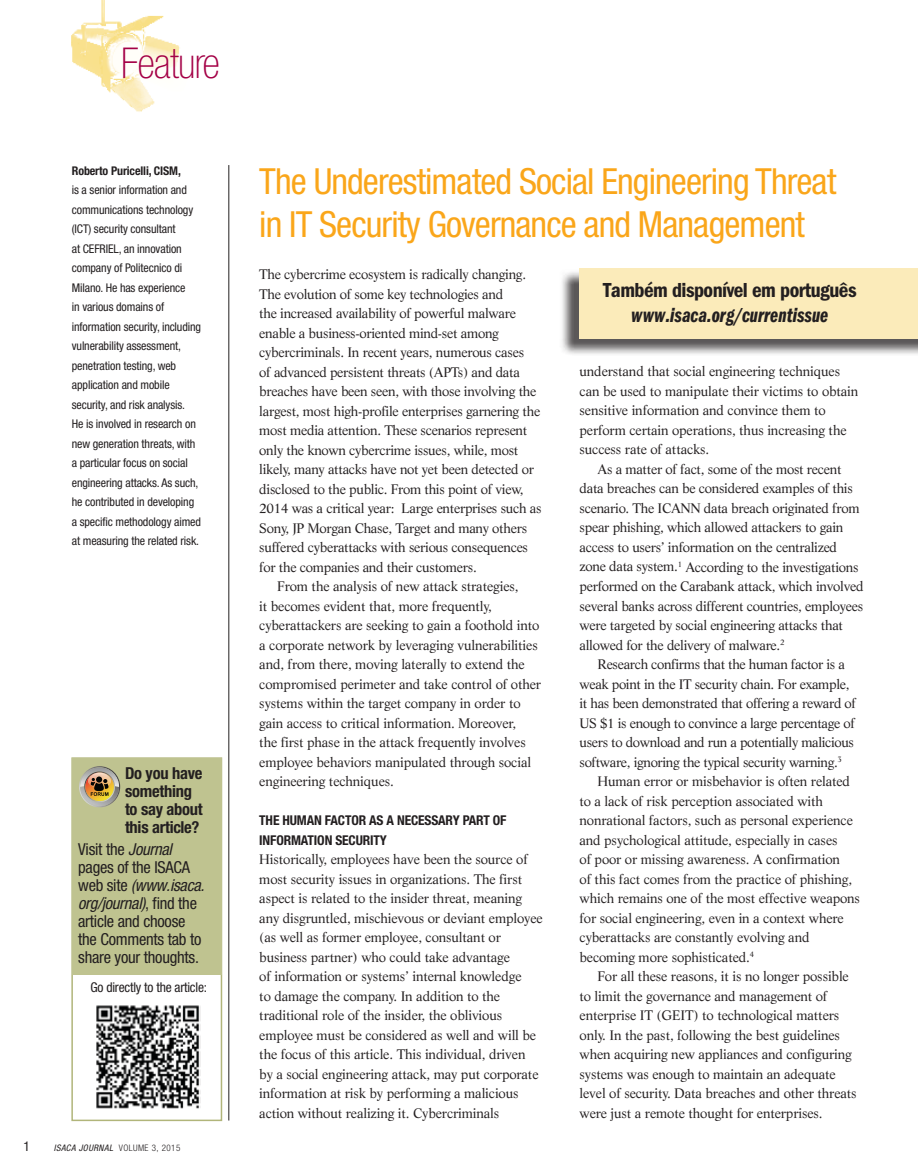
<style>
.page{position:relative;width:918px;height:1175px;background:#fff}
.page>*{position:absolute;margin:0;border:0;box-sizing:border-box;transform-origin:0 0}
.t1{font:100 condensed 42.6px "Helvetica Neue";letter-spacing:-.015em;color:#a40046}
.t2{font:condensed 36px/43.2px "Helvetica Neue";letter-spacing:-.025em;color:#faa61a}
.t3{font:600 condensed 21px "Franklin Gothic";letter-spacing:-.025em;color:#231f20}
.t4{font:21px "Franklin Gothic Demi Cmpr Ital";color:#231f20}
.t5{font:condensed 16.5px/18px "Helvetica Neue";letter-spacing:-.015em;color:#231f20}
.t6{font:700 condensed 16.5px/18px "Helvetica Neue";letter-spacing:-.015em;color:#231f20}
.t7{font:13.5px/19.5px "Life";letter-spacing:-.01em;color:#231f20}
.t8{font:700 condensed 13.5px/19.5px "Helvetica Neue";letter-spacing:-.01em;color:#231f20}
.t9{font:condensed 13.5px "Helvetica Neue";letter-spacing:-.015em;color:#231f20}
.t10{font:condensed 12px/19.5px "Helvetica Neue";letter-spacing:-.01em;color:#231f20}
.t11{font:700 condensed 12px "Helvetica Neue";letter-spacing:-.01em;color:#231f20}
.t12{font:italic condensed 9px "Helvetica Neue";letter-spacing:.05em;color:#231f20}
.s1{font-style:italic}
.s2{font-weight:300;font-style:normal}
</style>
<div class="page">
<img style="left:71px;top:0;width:109px;height:112px">
<hr style="left:229px;top:165px;width:1px;height:955px;background:#231f20">
<div style="left:71px;top:757px;width:151px;height:364px;border:2px solid #b1b57a"></div>
<div style="left:72px;top:758px;width:149px;height:216px;background:#bfc390"></div>
<svg style="left:79px;top:766px;width:41px;height:41px"></svg>
<img style="left:96px;top:1005px;width:104px;height:104px">
<div style="left:559px;top:269px;width:359px;height:87px;background:#231f20;opacity:.75"></div>
<div style="left:580px;top:269px;width:338px;height:70px;background:#fbebba"></div>
<h1 class="t1" style="left:121px;top:39px;width:101px">Feature</h1>
<p class="t11" style="left:72px;top:163px;width:111px">Roberto Puricelli, CISM,</p>
<p class="t10" style="left:72px;top:180px;width:131px">is a senior information and communications technology (ICT) security consultant<br>at CEFRIEL, an innovation company of Politecnico di<br>Milano. He has experience<br>in various domains of information security, including vulnerability assessment, penetration testing, web application and mobile security, and risk analysis.<br>He is involved in research on new generation threats, with a particular focus on social engineering attacks. As such, he contributed in developing a specific methodology aimed at measuring the related risk.</p>
<p class="t6" style="left:125px;top:763px;width:79px">Do you have something to say about this article?</p>
<p class="t5" style="left:78px;top:840px;width:128px">Visit the <span class="s1">Journal </span>pages of the ISACA web site <span class="s1">(www.isaca. org/journal)</span>, find the article and choose the Comments tab to share your thoughts.</p>
<p class="t9" style="left:90px;top:979px;width:118px">Go directly to the article:</p>
<p class="t9" style="left:24px;top:1137px;width:8px">1</p>
<p class="t12" style="left:54px;top:1142px;width:128px">ISACA JOURNAL <span class="s2">VOLUME 3, 2015</span></p>
<h2 class="t2" style="left:259px;top:159px;width:579px">The Underestimated Social Engineering Threat in IT Security Governance and Management</h2>
<p class="t7" style="left:259px;top:264px;width:268px">The cybercrime ecosystem is radically changing.</p>
<p class="t7" style="left:259px;top:284px;width:245px">The evolution of some key technologies and</p>
<p class="t7" style="left:259px;top:303px;width:258px">the increased availability of powerful malware</p>
<p class="t7" style="left:259px;top:323px;width:241px">enable a business-oriented mind-set among</p>
<p class="t7" style="left:259px;top:342px;width:266px">cybercriminals. In recent years, numerous cases</p>
<p class="t7" style="left:259px;top:362px;width:262px">of advanced persistent threats (APTs) and data</p>
<p class="t7" style="left:259px;top:381px;width:279px">breaches have been seen, with those involving the</p>
<p class="t7" style="left:259px;top:401px;width:283px">largest, most high-profile enterprises garnering the</p>
<p class="t7" style="left:259px;top:420px;width:270px">most media attention. These scenarios represent</p>
<p class="t7" style="left:259px;top:440px;width:261px">only the known cybercrime issues, while, most</p>
<p class="t7" style="left:259px;top:459px;width:276px">likely, many attacks have not yet been detected or</p>
<p class="t7" style="left:259px;top:479px;width:266px">disclosed to the public. From this point of view,</p>
<p class="t7" style="left:259px;top:498px;width:284px">2014 was a critical year: Large enterprises such as</p>
<p class="t7" style="left:259px;top:518px;width:269px">Sony, JP Morgan Chase, Target and many others</p>
<p class="t7" style="left:259px;top:537px;width:270px">suffered cyberattacks with serious consequences</p>
<p class="t7" style="left:259px;top:557px;width:219px">for the companies and their customers.</p>
<p class="t7" style="left:277px;top:576px;width:243px">From the analysis of new attack strategies,</p>
<p class="t7" style="left:259px;top:596px;width:234px">it becomes evident that, more frequently,</p>
<p class="t7" style="left:259px;top:615px;width:282px">cyberattackers are seeking to gain a foothold into</p>
<p class="t7" style="left:259px;top:635px;width:280px">a corporate network by leveraging vulnerabilities</p>
<p class="t7" style="left:259px;top:654px;width:267px">and, from there, moving laterally to extend the</p>
<p class="t7" style="left:259px;top:674px;width:283px">compromised perimeter and take control of other</p>
<p class="t7" style="left:259px;top:693px;width:263px">systems within the target company in order to</p>
<p class="t7" style="left:259px;top:713px;width:258px">gain access to critical information. Moreover,</p>
<p class="t7" style="left:259px;top:732px;width:268px">the first phase in the attack frequently involves</p>
<p class="t7" style="left:259px;top:752px;width:273px">employee behaviors manipulated through social</p>
<p class="t7" style="left:259px;top:771px;width:136px">engineering techniques.</p>
<p class="t8" style="left:259px;top:810px;width:249px">THE HUMAN FACTOR AS A NECESSARY PART OF<br>INFORMATION SECURITY</p>
<p class="t7" style="left:259px;top:849px;width:285px">Historically, employees have been the source of most security issues in organizations. The first aspect is related to the insider threat, meaning any disgruntled, mischievous or deviant employee (as well as former employee, consultant or business partner) who could take advantage<br>of information or systems’ internal knowledge<br>to damage the company. In addition to the traditional role of the insider, the oblivious employee must be considered as well and will be the focus of this article. This individual, driven<br>by a social engineering attack, may put corporate information at risk by performing a malicious action without realizing it. Cybercriminals</p>
<h3 class="t3" style="left:603px;top:278px;width:255px">Também disponível em português</h3>
<h3 class="t4" style="left:631px;top:303px;width:199px">www.isaca.org/currentissue</h3>
<p class="t7" style="left:580px;top:362px;width:280px">understand that social engineering techniques can be used to manipulate their victims to obtain sensitive information and convince them to perform certain operations, thus increasing the success rate of attacks.</p>
<p class="t7" style="left:580px;top:459px;width:286px;text-indent:18px">As a matter of fact, some of the most recent data breaches can be considered examples of this scenario. The ICANN data breach originated from spear phishing, which allowed attackers to gain access to users’ information on the centralized zone data system.<sup>1</sup> According to the investigations performed on the Carabank attack, which involved several banks across different countries, employees were targeted by social engineering attacks that allowed for the delivery of malware.<sup>2</sup></p>
<p class="t7" style="left:580px;top:654px;width:278px;text-indent:18px">Research confirms that the human factor is a weak point in the IT security chain. For example, it has been demonstrated that offering a reward of US $1 is enough to convince a large percentage of users to download and run a potentially malicious software, ignoring the typical security warning.<sup>3</sup></p>
<p class="t7" style="left:580px;top:771px;width:282px;text-indent:18px">Human error or misbehavior is often related to a lack of risk perception associated with nonrational factors, such as personal experience and psychological attitude, especially in cases<br>of poor or missing awareness. A confirmation<br>of this fact comes from the practice of phishing, which remains one of the most effective weapons for social engineering, even in a context where cyberattacks are constantly evolving and becoming more sophisticated.<sup>4</sup></p>
<p class="t7" style="left:580px;top:966px;width:279px;text-indent:18px">For all these reasons, it is no longer possible to limit the governance and management of enterprise IT (GEIT) to technological matters only. In the past, following the best guidelines when acquiring new appliances and configuring systems was enough to maintain an adequate level of security. Data breaches and other threats were just a remote thought for enterprises.</p>
</div>
